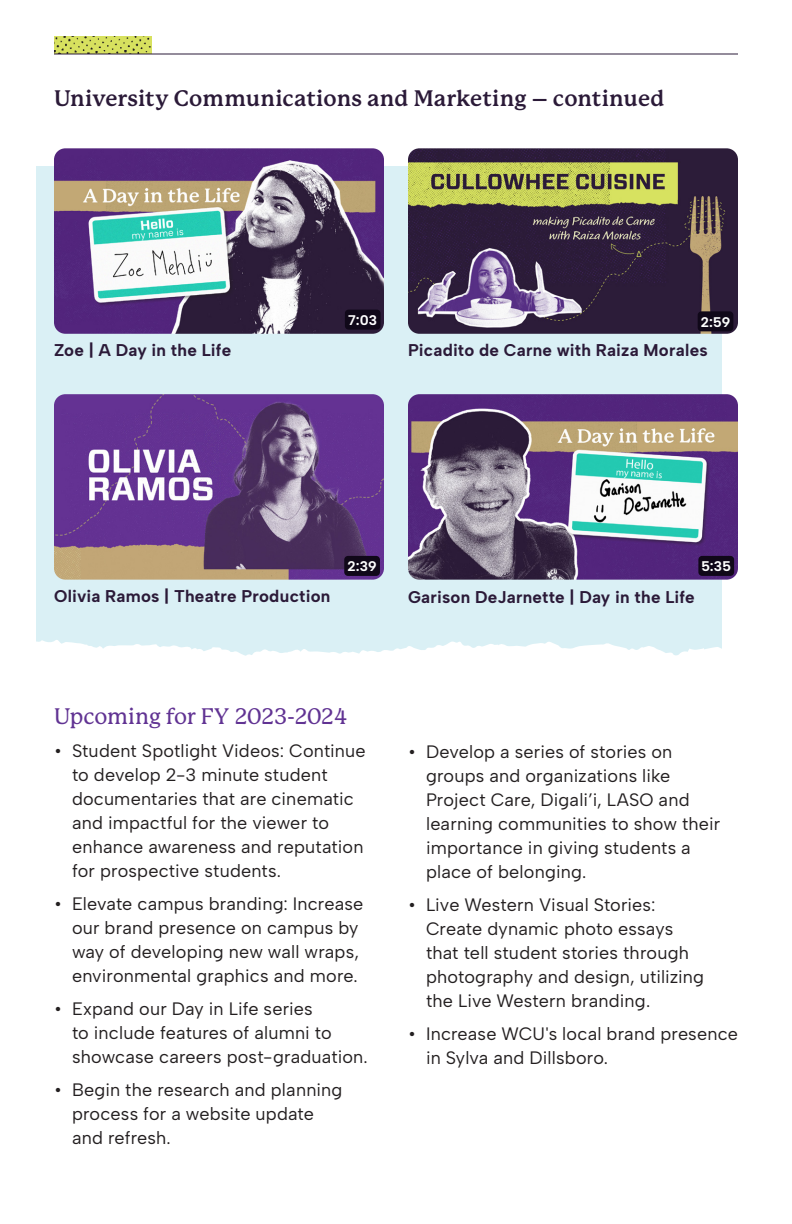
<style>
.page{position:relative;width:792px;height:1224px;background:#fff}
.page>*{position:absolute;margin:0;border:0;box-sizing:border-box;transform-origin:0 0}
.t1{font:700 22px "P22 Mackinac Pro";letter-spacing:.005em;color:#2b1a38}
.Smaller_header{font:500 22px "P Mackinac Pro";letter-spacing:-.015em;color:#613393}
.t2{font:18px/24px "Albert Sans";letter-spacing:.01em;color:#231f20}
.BodyCopy{font:700 17px "Albert Sans";letter-spacing:.01em;color:#2b1a38}
.BodyCopy-2{font:700 14px "Albert Sans";letter-spacing:.005em;color:#fff}
</style>
<div class="page">
<div style="left:36px;top:166px;width:686px;height:490px;background:#daf0f5"></div>
<img style="left:54px;top:36px;width:97px;height:18px">
<hr style="left:54px;top:54px;width:684px;height:1px;background:#2b1a38">
<img style="left:408px;top:148px;width:330px;height:186px">
<img style="left:54px;top:394px;width:330px;height:186px">
<img style="left:408px;top:394px;width:330px;height:186px">
<img style="left:54px;top:148px;width:330px;height:186px">
<div style="left:344px;top:556px;width:36px;height:20px;background:#100819;border-radius:4px"></div>
<div style="left:698px;top:311px;width:35px;height:20px;background:#100819;border-radius:4px"></div>
<div style="left:698px;top:556px;width:36px;height:20px;background:#100819;border-radius:4px"></div>
<div style="left:345px;top:310px;width:36px;height:20px;background:#100819;border-radius:4px"></div>
<p class="t1" style="left:54px;top:86px;width:612px">University Communications and Marketing – continued</p>
<p class="BodyCopy-2" style="left:348px;top:311px;width:31px">7:03</p>
<p class="BodyCopy-2" style="left:701px;top:313px;width:31px">2:59</p>
<p class="BodyCopy" style="left:54px;top:339px;width:179px">Zoe | A Day in the Life</p>
<p class="BodyCopy" style="left:408px;top:339px;width:301px">Picadito de Carne with Raiza Morales</p>
<p class="BodyCopy-2" style="left:348px;top:558px;width:31px">2:39</p>
<p class="BodyCopy-2" style="left:701px;top:558px;width:31px">5:35</p>
<p class="BodyCopy" style="left:54px;top:586px;width:278px">Olivia Ramos | Theatre Production</p>
<p class="BodyCopy" style="left:408px;top:586px;width:288px">Garison DeJarnette | Day in the Life</p>
<p class="Smaller_header" style="left:54px;top:704px;width:295px">Upcoming for FY 2023-2024</p>
<p class="t2" style="left:72px;top:739px;width:295px;text-indent:-18px">• Student Spotlight Videos: Continue to develop 2-3 minute student documentaries that are cinematic and impactful for the viewer to enhance awareness and reputation for prospective students.</p>
<p class="t2" style="left:72px;top:892px;width:293px;text-indent:-18px">• Elevate campus branding: Increase our brand presence on campus by way of developing new wall wraps, environmental graphics and more.</p>
<p class="t2" style="left:72px;top:997px;width:297px;text-indent:-18px">• Expand our Day in Life series<br>to include features of alumni to showcase careers post-graduation.</p>
<p class="t2" style="left:72px;top:1078px;width:272px;text-indent:-18px">• Begin the research and planning process for a website update and refresh.</p>
<p class="t2" style="left:426px;top:739px;width:296px;text-indent:-18px">• Develop a series of stories on groups and organizations like<br>Project Care, Digali’i, LASO and learning communities to show their importance in giving students a place of belonging.</p>
<p class="t2" style="left:426px;top:892px;width:280px;text-indent:-18px">• Live Western Visual Stories:<br>Create dynamic photo essays that tell student stories through photography and design, utilizing the Live Western branding.</p>
<p class="t2" style="left:426px;top:1021px;width:314px;text-indent:-18px">• Increase WCU's local brand presence in Sylva and Dillsboro.</p>
</div>
